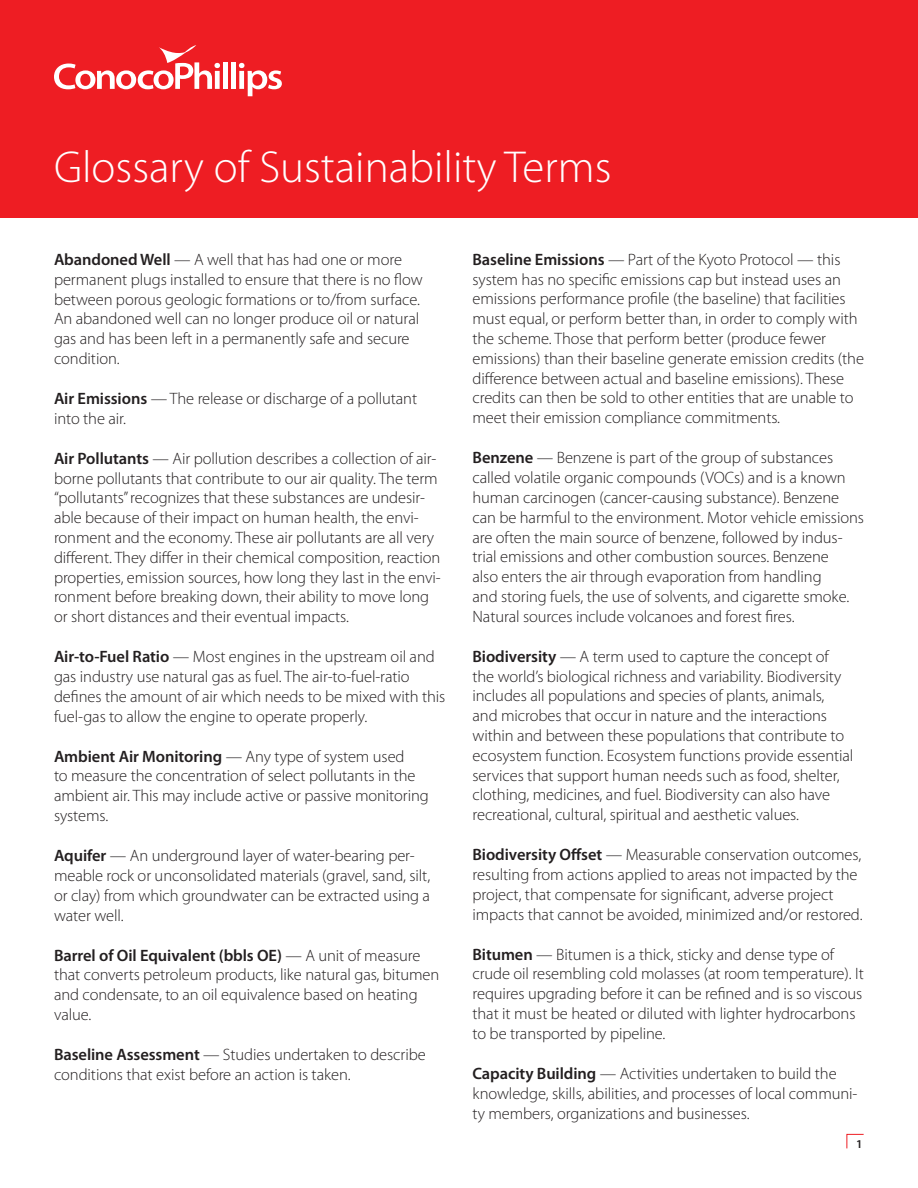
<style>
.page{position:relative;width:918px;height:1188px;background:#fff}
.page>*{position:absolute;margin:0;border:0;box-sizing:border-box;transform-origin:0 0}
.t1{font:300 45px "Myriad Pro";color:#fff}
.t2{font:300 16.5px/19.8px "Myriad Pro";letter-spacing:-.005em;color:#231f20}
.t3{font:600 12px "Myriad Pro";color:#231f20}
.s1{font-weight:600}
</style>
<div class="page">
<svg style="left:846px;top:1134px;width:18px;height:15px"></svg>
<div style="left:0;top:0;width:918px;height:217px;background:#ee1d23"></div>
<div style="left:223px;top:62px;width:5px;height:27px;background:#fff"></div>
<div style="left:231px;top:62px;width:5px;height:27px;background:#fff"></div>
<svg style="left:239px;top:63px;width:43px;height:33px"></svg>
<svg style="left:54px;top:45px;width:166px;height:44px"></svg>
<h1 class="t1" style="left:54px;top:140px;width:559px">Glossary of Sustainability Terms</h1>
<p class="t2" style="left:54px;top:249px;width:370px"><span class="s1">Abandoned Well</span> — A well that has had one or more permanent plugs installed to ensure that there is no flow between porous geologic formations or to/from surface.<br>An abandoned well can no longer produce oil or natural gas and has been left in a permanently safe and secure condition.</p>
<p class="t2" style="left:54px;top:388px;width:365px"><span class="s1">Air Emissions</span> — The release or discharge of a pollutant into the air.</p>
<p class="t2" style="left:54px;top:448px;width:388px"><span class="s1">Air Pollutants</span> — Air pollution describes a collection of air&shy;borne pollutants that contribute to our air quality. The term “pollutants” recognizes that these substances are undesir&shy;able because of their impact on human health, the envi&shy;ronment and the economy. These air pollutants are all very different. They differ in their chemical composition, reaction properties, emission sources, how long they last in the envi&shy;ronment before breaking down, their ability to move long or short distances and their eventual impacts.</p>
<p class="t2" style="left:54px;top:647px;width:393px"><span class="s1">Air-to-Fuel Ratio</span> — Most engines in the upstream oil and gas industry use natural gas as fuel. The air-to-fuel-ratio defines the amount of air which needs to be mixed with this fuel-gas to allow the engine to operate properly.</p>
<p class="t2" style="left:54px;top:746px;width:376px"><span class="s1">Ambient Air Monitoring</span> — Any type of system used<br>to measure the concentration of select pollutants in the ambient air. This may include active or passive monitoring systems.</p>
<p class="t2" style="left:54px;top:846px;width:378px"><span class="s1">Aquifer</span> — An underground layer of water-bearing per&shy;meable rock or unconsolidated materials (gravel, sand, silt, or clay) from which groundwater can be extracted using a water well.</p>
<p class="t2" style="left:54px;top:945px;width:387px"><span class="s1">Barrel of Oil Equivalent (bbls OE)</span> — A unit of measure that converts petroleum products, like natural gas, bitumen and condensate, to an oil equivalence based on heating value.</p>
<p class="t2" style="left:54px;top:1044px;width:373px"><span class="s1">Baseline Assessment</span> — Studies undertaken to describe conditions that exist before an action is taken.</p>
<p class="t2" style="left:473px;top:249px;width:393px"><span class="s1">Baseline Emissions</span> — Part of the Kyoto Protocol — this system has no specific emissions cap but instead uses an emissions performance profile (the baseline) that facilities must equal, or perform better than, in order to comply with the scheme. Those that perform better (produce fewer emissions) than their baseline generate emission credits (the difference between actual and baseline emissions). These credits can then be sold to other entities that are unable to meet their emission compliance commitments.</p>
<p class="t2" style="left:473px;top:448px;width:393px"><span class="s1">Benzene</span> — Benzene is part of the group of substances called volatile organic compounds (VOCs) and is a known human carcinogen (cancer-causing substance). Benzene can be harmful to the environment. Motor vehicle emissions are often the main source of benzene, followed by indus&shy;trial emissions and other combustion sources. Benzene<br>also enters the air through evaporation from handling<br>and storing fuels, the use of solvents, and cigarette smoke.<br>Natural sources include volcanoes and forest fires.</p>
<p class="t2" style="left:473px;top:646px;width:382px"><span class="s1">Biodiversity</span> — A term used to capture the concept of the world’s biological richness and variability. Biodiversity includes all populations and species of plants, animals, and microbes that occur in nature and the interactions within and between these populations that contribute to ecosystem function. Ecosystem functions provide essential services that support human needs such as food, shelter, clothing, medicines, and fuel. Biodiversity can also have recreational, cultural, spiritual and aesthetic values.</p>
<p class="t2" style="left:473px;top:845px;width:392px"><span class="s1">Biodiversity Offset</span> — Measurable conservation outcomes, resulting from actions applied to areas not impacted by the project, that compensate for significant, adverse project impacts that cannot be avoided, minimized and/or restored.</p>
<p class="t2" style="left:473px;top:944px;width:393px"><span class="s1">Bitumen</span> — Bitumen is a thick, sticky and dense type of crude oil resembling cold molasses (at room temperature). It requires upgrading before it can be refined and is so viscous that it must be heated or diluted with lighter hydrocarbons to be transported by pipeline.</p>
<p class="t2" style="left:473px;top:1063px;width:387px"><span class="s1">Capacity Building</span> — Activities undertaken to build the knowledge, skills, abilities, and processes of local communi&shy;ty members, organizations and businesses.</p>
<p class="t3" style="left:856px;top:1137px;width:8px">1</p>
</div>
